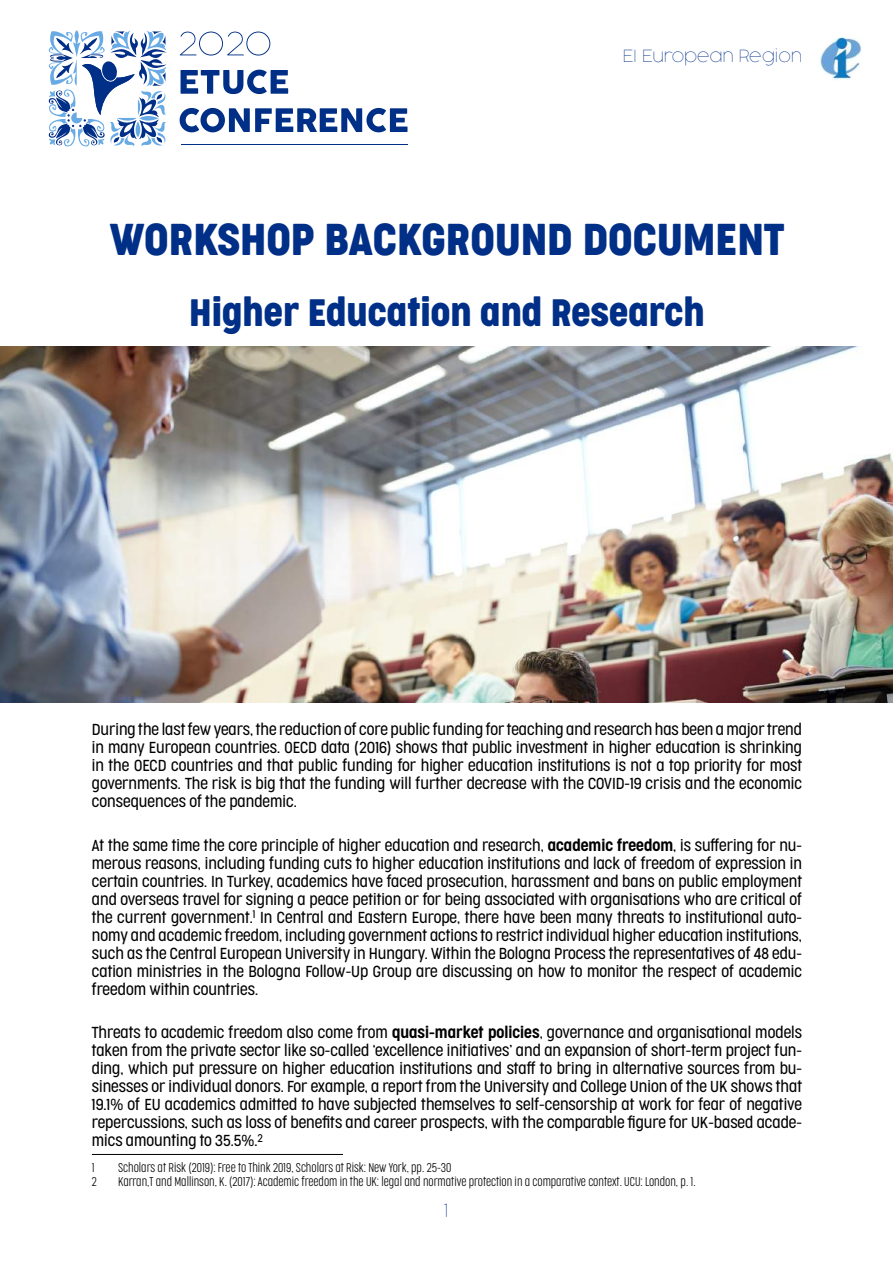
<style>
.page{position:relative;width:893px;height:1263px;background:#fff}
.page>*{position:absolute;margin:0;border:0;box-sizing:border-box;transform-origin:0 0}
.t1{font:42px "Cocogoose Condensed";color:#002f87}
.t2{font:36px "Cocogoose Condensed";color:#002f87}
.t3{font:100 18px "Cocogoose Pro";color:#002f87}
.t4{font:100 16.5px "Cocogoose Pro";color:#002f87}
.t5{font:300 15px/18px "Cocogoose Condensed";color:#000;text-align:justify}
.t6{font:200 12px "Cocogoose Compressed";color:#000}
.s1{font-style:inherit}
</style>
<div class="page">
<img style="left:820px;top:37px;width:42px;height:43px">
<svg style="left:180px;top:32px;width:90px;height:24px"></svg>
<svg style="left:181px;top:70px;width:107px;height:24px"></svg>
<svg style="left:180px;top:108px;width:227px;height:24px"></svg>
<svg style="left:48px;top:30px;width:119px;height:117px"></svg>
<hr style="left:181px;top:145px;width:226px;height:1px;background:#002f87">
<hr style="left:92px;top:1154px;width:251px;height:1px;background:#000">
<img style="left:0;top:346px;width:893px;height:356px">
<p class="t4" style="left:623px;top:46px;width:181px">EI European Region</p>
<h1 class="t1" style="left:110px;top:210px;width:676px">WORKSHOP BACKGROUND DOCUMENT</h1>
<h2 class="t2" style="left:189px;top:287px;width:517px">Higher Education and Research</h2>
<p class="t5" style="left:92px;top:720px;width:712px">During the last few years, the reduction of core public funding for teaching and research has been a major trend in many European countries. OECD data (2016) shows that public investment in higher education is shrinking in the OECD countries and that public funding for higher education institutions is not a top priority for most governments. The risk is big that the funding will further decrease with the COVID-19 crisis and the economic consequences of the pandemic.</p>
<p class="t5" style="left:92px;top:836px;width:712px">At the same time the core principle of higher education and research, <span class="s1">academic freedom</span>, is suffering for nu&shy;merous reasons, including funding cuts to higher education institutions and lack of freedom of expression in certain countries. In Turkey, academics have faced prosecution, harassment and bans on public employment and overseas travel for signing a peace petition or for being associated with organisations who are critical of the current government.<sup>1</sup> In Central and Eastern Europe, there have been many threats to institutional auto&shy;nomy and academic freedom, including government actions to restrict individual higher education institutions, such as the Central European University in Hungary. Within the Bologna Process the representatives of 48 edu&shy;cation ministries in the Bologna Follow-Up Group are discussing on how to monitor the respect of academic freedom within countries.</p>
<p class="t5" style="left:92px;top:1023px;width:712px">Threats to academic freedom also come from <span class="s1">quasi-market policies</span>, governance and organisational models taken from the private sector like so-called ‘excellence initiatives’ and an expansion of short-term project fun&shy;ding, which put pressure on higher education institutions and staff to bring in alternative sources from bu&shy;sinesses or individual donors. For example, a report from the University and College Union of the UK shows that 19.1% of EU academics admitted to have subjected themselves to self-censorship at work for fear of negative repercussions, such as loss of benefits and career prospects, with the comparable figure for UK-based acade&shy;mics amounting to 35.5%.<sup>2</sup></p>
<p class="t6" style="left:92px;top:1159px;width:4px">1</p>
<p class="t6" style="left:118px;top:1159px;width:335px">Scholars at Risk (2019): Free to Think 2019, Scholars at Risk: New York, pp. 25-30</p>
<p class="t6" style="left:92px;top:1174px;width:7px">2</p>
<p class="t6" style="left:118px;top:1174px;width:579px">Karran,T and Mallinson, K. (2017): Academic freedom in the UK: legal and normative protection in a comparative context. UCU: London, p. 1.</p>
<p class="t3" style="left:444px;top:1198px;width:6px">1</p>
</div>
